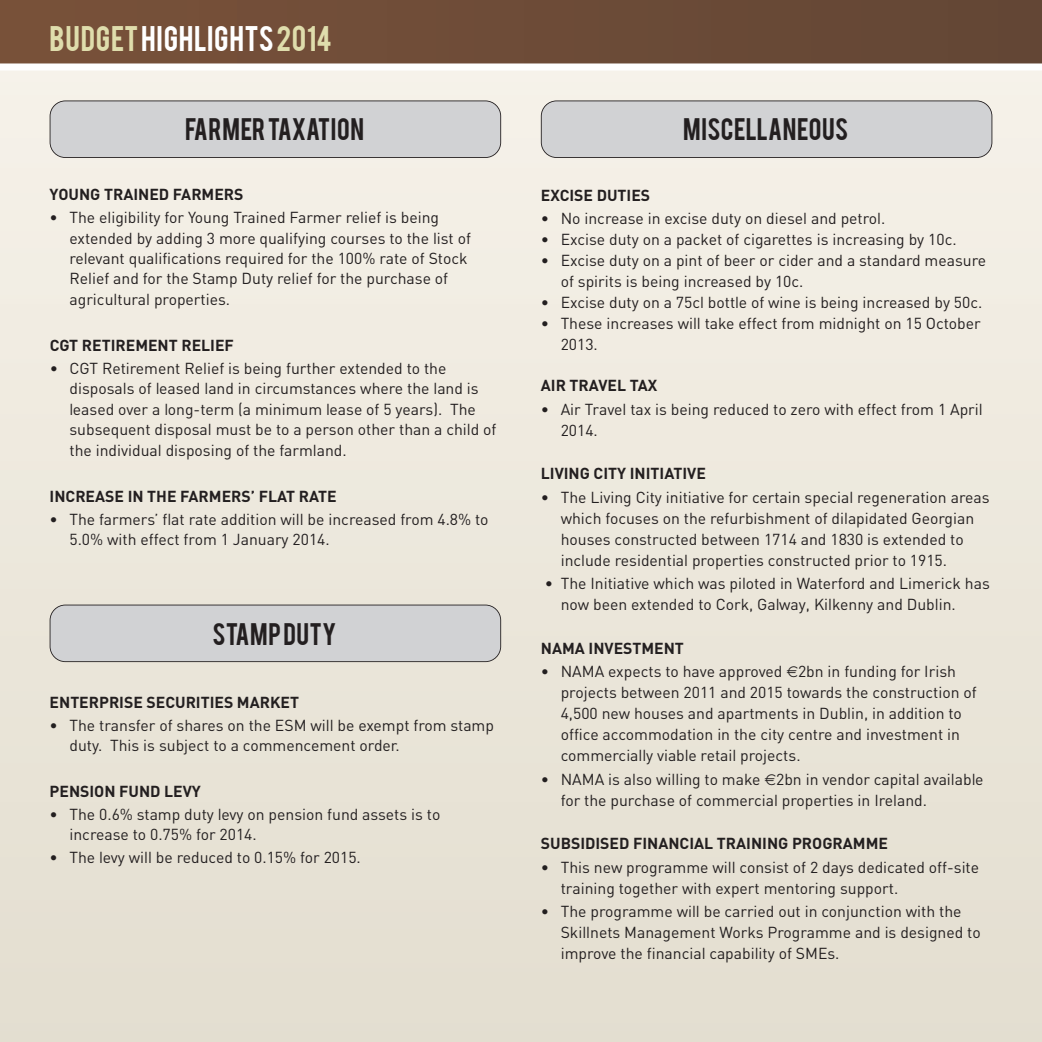
<style>
.page{position:relative;width:1042px;height:1042px;background:#ece7db}
.page>*{position:absolute;margin:0;border:0;box-sizing:border-box;transform-origin:0 0}
.t1{font:28px "Bebas";letter-spacing:.025em;color:#dfddac}
.t2{font:24.5px "Bebas";letter-spacing:.015em;color:#231f20}
.t3{font:15.75px/21px "Converse DIN Regular";color:#231f20}
.t4{font:15.75px "Converse DIN Bold";color:#231f20}
.s1{color:#fff}
</style>
<div class="page">
<div style="left:0;top:0;width:1042px;height:66px;background:#6e4c38"></div>
<div style="left:0;top:63px;width:1042px;height:7px;background:#fff"></div>
<div style="left:50px;top:101px;width:451px;height:56px;background:#d1d2d4;border-radius:15px"></div>
<div style="left:50px;top:100px;width:451px;height:58px;border:2px solid #231f20;border-radius:16px"></div>
<div style="left:541px;top:101px;width:451px;height:56px;background:#d1d2d4;border-radius:15px"></div>
<div style="left:541px;top:100px;width:451px;height:58px;border:2px solid #231f20;border-radius:16px"></div>
<div style="left:50px;top:605px;width:451px;height:56px;background:#d1d2d4;border-radius:15px"></div>
<div style="left:50px;top:604px;width:451px;height:58px;border:2px solid #231f20;border-radius:16px"></div>
<h1 class="t1" style="left:50px;top:18px;width:284px">BUDGET<span class="s1">HIGHLIGHTS</span> 2014</h1>
<h2 class="t2" style="left:185px;top:112px;width:180px">FARMER TAXATION</h2>
<h2 class="t2" style="left:683px;top:112px;width:167px">MISCELLANEOUS</h2>
<p class="t4" style="left:50px;top:185px;width:195px">YOUNG TRAINED FARMERS</p>
<p class="t3" style="left:69px;top:207px;width:403px;line-height:20.5px;text-indent:-20px">• The eligibility for Young Trained Farmer relief is being extended by adding 3 more qualifying courses to the list of relevant qualifications required for the 100% rate of Stock Relief and for the Stamp Duty relief for the purchase of agricultural properties.</p>
<p class="t4" style="left:50px;top:336px;width:186px">CGT RETIREMENT RELIEF</p>
<p class="t3" style="left:69px;top:358px;width:429px;line-height:20.5px;text-indent:-20px">• CGT Retirement Relief is being further extended to the disposals of leased land in circumstances where the land is leased over a long-term (a minimum lease of 5 years). The subsequent disposal must be to a person other than a child of the individual disposing of the farmland.</p>
<p class="t4" style="left:50px;top:487px;width:288px">INCREASE IN THE FARMERS’ FLAT RATE</p>
<p class="t3" style="left:69px;top:509px;width:421px;line-height:20.5px;text-indent:-20px">• The farmers’ flat rate addition will be increased from 4.8% to<br>5.0% with effect from 1 January 2014.</p>
<h2 class="t2" style="left:213px;top:616px;width:125px">STAMP DUTY</h2>
<p class="t4" style="left:50px;top:693px;width:251px">ENTERPRISE SECURITIES MARKET</p>
<p class="t3" style="left:69px;top:715px;width:426px;line-height:20.5px;text-indent:-20px">• The transfer of shares on the ESM will be exempt from stamp duty. This is subject to a commencement order.</p>
<p class="t4" style="left:50px;top:782px;width:153px">PENSION FUND LEVY</p>
<p class="t3" style="left:69px;top:804px;width:372px;line-height:20.5px;text-indent:-20px">• The 0.6% stamp duty levy on pension fund assets is to increase to 0.75% for 2014.</p>
<p class="t3" style="left:50px;top:847px;width:313px">• The levy will be reduced to 0.15% for 2015.</p>
<p class="t4" style="left:541px;top:186px;width:111px">EXCISE DUTIES</p>
<p class="t3" style="left:541px;top:208px;width:346px">• No increase in excise duty on diesel and petrol.</p>
<p class="t3" style="left:541px;top:229px;width:417px">• Excise duty on a packet of cigarettes is increasing by 10c.</p>
<p class="t3" style="left:561px;top:250px;width:427px;text-indent:-20px">• Excise duty on a pint of beer or cider and a standard measure of spirits is being increased by 10c.</p>
<p class="t3" style="left:541px;top:292px;width:443px">• Excise duty on a 75cl bottle of wine is being increased by 50c.</p>
<p class="t3" style="left:561px;top:313px;width:421px;text-indent:-20px">• These increases will take effect from midnight on 15 October<br>2013.</p>
<p class="t4" style="left:541px;top:376px;width:118px">AIR TRAVEL TAX</p>
<p class="t3" style="left:561px;top:399px;width:424px;text-indent:-20px">• Air Travel tax is being reduced to zero with effect from 1 April<br>2014.</p>
<p class="t4" style="left:541px;top:464px;width:166px">LIVING CITY INITIATIVE</p>
<p class="t3" style="left:561px;top:486px;width:430px;text-indent:-20px">• The Living City initiative for certain special regeneration areas which focuses on the refurbishment of dilapidated Georgian houses constructed between 1714 and 1830 is extended to include residential properties constructed prior to 1915.</p>
<p class="t3" style="left:561px;top:573px;width:430px;text-indent:-16px">• The Initiative which was piloted in Waterford and Limerick has now been extended to Cork, Galway, Kilkenny and Dublin.</p>
<p class="t4" style="left:541px;top:639px;width:145px">NAMA INVESTMENT</p>
<p class="t3" style="left:561px;top:661px;width:418px;text-indent:-20px">• NAMA expects to have approved 2bn in funding for Irish projects between 2011 and 2015 towards the construction of 4,500 new houses and apartments in Dublin, in addition to office accommodation in the city centre and investment in commercially viable retail projects.</p>
<p class="t3" style="left:561px;top:768px;width:424px;text-indent:-20px">• NAMA is also willing to make 2bn in vendor capital available for the purchase of commercial properties in Ireland.</p>
<p class="t4" style="left:541px;top:834px;width:349px">SUBSIDISED FINANCIAL TRAINING PROGRAMME</p>
<p class="t3" style="left:561px;top:856px;width:420px;text-indent:-20px">• This new programme will consist of 2 days dedicated off-site training together with expert mentoring support.</p>
<p class="t3" style="left:561px;top:901px;width:421px;text-indent:-20px">• The programme will be carried out in conjunction with the<br>Skillnets Management Works Programme and is designed to improve the financial capability of SMEs.</p>
</div>
